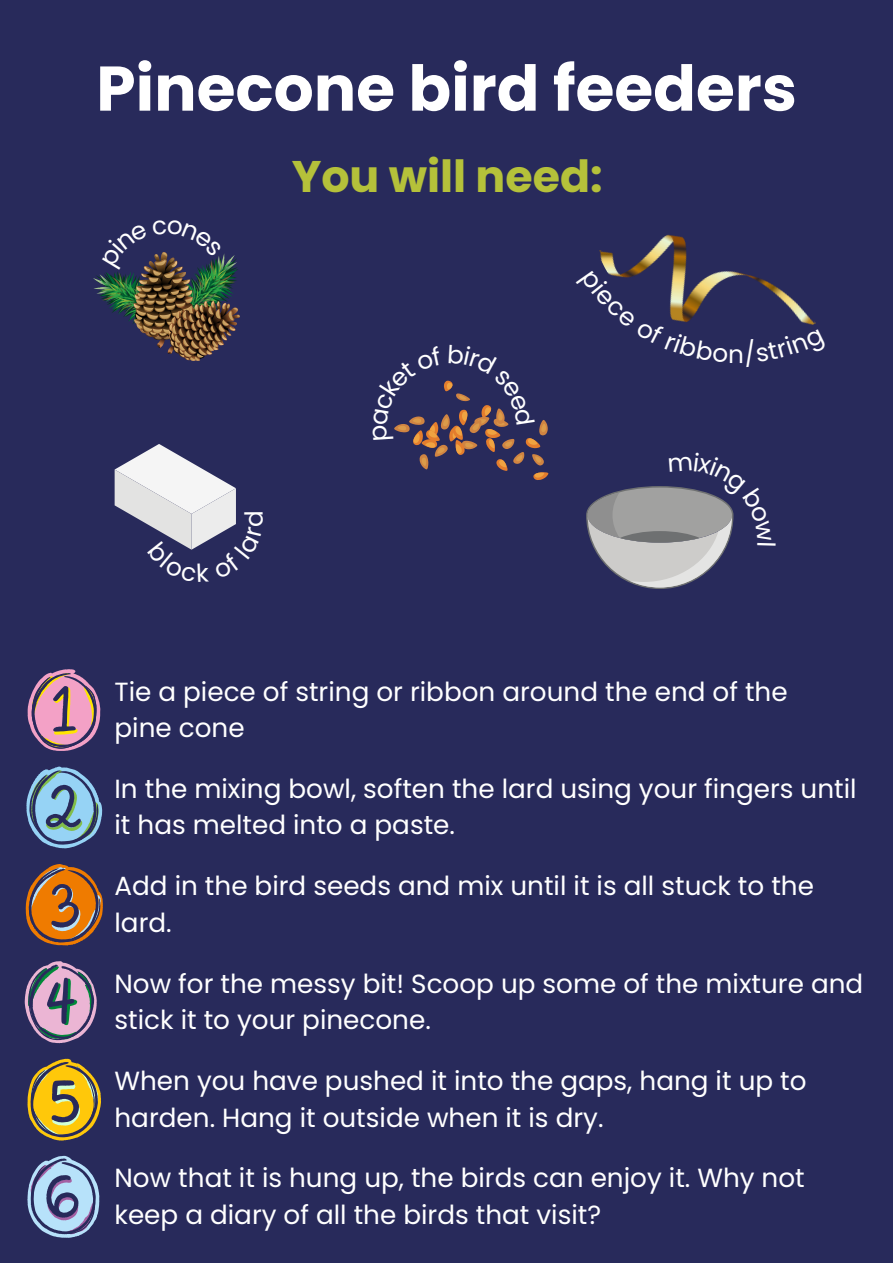
<style>
.page{position:relative;width:893px;height:1263px;background:#282a5b}
.page>*{position:absolute;margin:0;border:0;box-sizing:border-box;transform-origin:0 0}
.t1{font:700 63px "Poppins";color:#fff}
.t2{font:700 44.25px "Poppins";color:#b5c13a}
.t3{font:26.25px/36.6px "Poppins";color:#fff}
.t4{font:24.75px "Poppins";color:#fff}
</style>
<div class="page">
<svg style="left:28px;top:669px;width:73px;height:82px"></svg>
<svg style="left:26px;top:864px;width:77px;height:82px"></svg>
<svg style="left:26px;top:766px;width:76px;height:82px"></svg>
<svg style="left:27px;top:1156px;width:73px;height:82px"></svg>
<svg style="left:25px;top:961px;width:72px;height:82px"></svg>
<svg style="left:27px;top:1058px;width:74px;height:82px"></svg>
<img style="left:93px;top:253px;width:146px;height:107px">
<img style="left:599px;top:234px;width:217px;height:91px">
<svg style="left:102px;top:252px;width:120px;height:18px"></svg>
<svg style="left:599px;top:271px;width:129px;height:54px"></svg>
<svg style="left:115px;top:444px;width:121px;height:106px"></svg>
<svg style="left:394px;top:380px;width:154px;height:100px"></svg>
<svg style="left:586px;top:486px;width:148px;height:103px"></svg>
<h1 class="t1" style="left:96px;top:45px;width:702px">Pinecone bird feeders</h1>
<p class="t2" style="left:292px;top:145px;width:312px">You will need:</p>
<p class="t4" style="left:237px;top:527px;width:18px;rotate:-90deg">d</p>
<p class="t4" style="left:728px;top:337px;width:17px">n</p>
<p class="t3" style="left:114px;top:673px;width:674px">Tie a piece of string or ribbon around the end of the pine cone</p>
<p class="t3" style="left:114px;top:770px;width:743px">In the mixing bowl, soften the lard using your fingers until it has melted into a paste.</p>
<p class="t3" style="left:114px;top:868px;width:701px">Add in the bird seeds and mix until it is all stuck to the lard.</p>
<p class="t3" style="left:114px;top:965px;width:750px">Now for the messy bit! Scoop up some of the mixture and stick it to your pinecone.</p>
<h2 class="t3" style="left:114px;top:1062px;width:693px">When you have pushed it into the gaps, hang it up to harden. Hang it outside when it is dry.</h2>
<p class="t3" style="left:114px;top:1160px;width:692px">Now that it is hung up, the birds can enjoy it. Why not keep a diary of all the birds that visit?</p>
</div>
